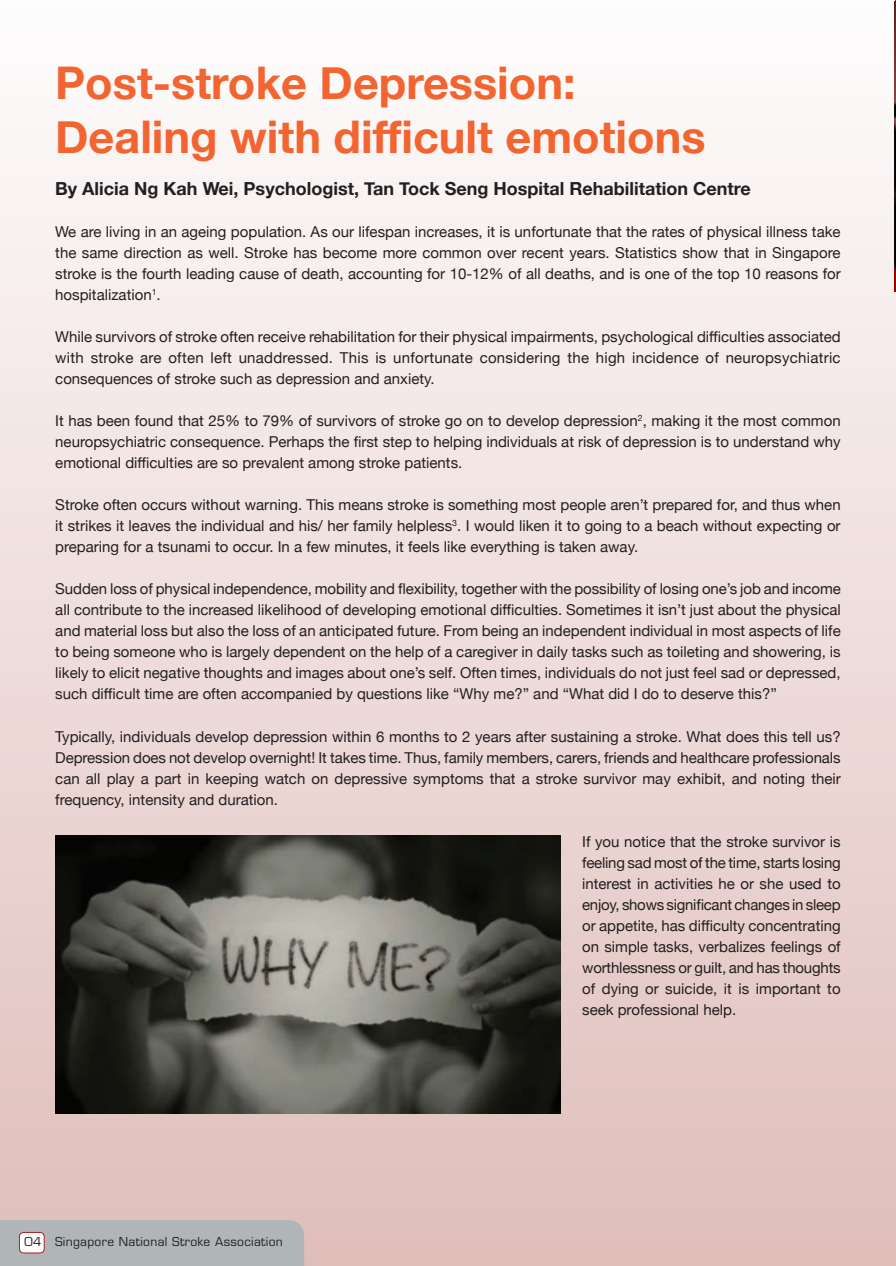
<style>
.page{position:relative;width:896px;height:1266px;background:#fff}
.page>*{position:absolute;margin:0;border:0;box-sizing:border-box;transform-origin:0 0}
.t1{font:700 45px/54px "Helvetica Neue";color:#f26430}
.t2{font:700 18px "Helvetica Neue";color:#231f20}
.t3{font:15px/21px "Helvetica Neue";color:#231f20;text-align:justify}
.t4{font:12px "Eurostile LT Std";letter-spacing:.025em;color:#231f20}
</style>
<div class="page">
<div style="left:0;top:0;width:895px;height:1265px;background:linear-gradient(to bottom,#fefdfd,#dfbeba)"></div>
<img style="left:894px;top:2px;width:1px;height:268px">
<svg style="left:894px;top:270px;width:1px;height:22px"></svg>
<img style="left:55px;top:835px;width:506px;height:278px">
<div style="left:0;top:1219px;width:304px;height:47px;background:#b0b6b8"></div>
<h1 class="t1" style="left:55px;top:54px;width:651px">Post-stroke Depression:<br>Dealing with difficult emotions</h1>
<p class="t2" style="left:55px;top:172px;width:697px">By Alicia Ng Kah Wei, Psychologist, Tan Tock Seng Hospital Rehabilitation Centre</p>
<p class="t3" style="left:55px;top:220px;width:786px">We are living in an ageing population. As our lifespan increases, it is unfortunate that the rates of physical illness take the same direction as well. Stroke has become more common over recent years. Statistics show that in Singapore stroke is the fourth leading cause of death, accounting for 10-12% of all deaths, and is one of the top 10 reasons for hospitalization<sup>1</sup>.</p>
<p class="t3" style="left:55px;top:325px;width:786px">While survivors of stroke often receive rehabilitation for their physical impairments, psychological difficulties associated with stroke are often left unaddressed. This is unfortunate considering the high incidence of neuropsychiatric consequences of stroke such as depression and anxiety.</p>
<p class="t3" style="left:55px;top:409px;width:786px">It has been found that 25% to 79% of survivors of stroke go on to develop depression<sup>2</sup>, making it the most common neuropsychiatric consequence. Perhaps the first step to helping individuals at risk of depression is to understand why emotional difficulties are so prevalent among stroke patients.</p>
<p class="t3" style="left:55px;top:493px;width:786px">Stroke often occurs without warning. This means stroke is something most people aren’t prepared for, and thus when it strikes it leaves the individual and his/ her family helpless<sup>3</sup>. I would liken it to going to a beach without expecting or preparing for a tsunami to occur. In a few minutes, it feels like everything is taken away.</p>
<p class="t3" style="left:55px;top:577px;width:787px">Sudden loss of physical independence, mobility and flexibility, together with the possibility of losing one’s job and income all contribute to the increased likelihood of developing emotional difficulties. Sometimes it isn’t just about the physical and material loss but also the loss of an anticipated future. From being an independent individual in most aspects of life to being someone who is largely dependent on the help of a caregiver in daily tasks such as toileting and showering, is likely to elicit negative thoughts and images about one’s self. Often times, individuals do not just feel sad or depressed, such difficult time are often accompanied by questions like “Why me?” and “What did I do to deserve this?”</p>
<p class="t3" style="left:55px;top:724px;width:787px">Typically, individuals develop depression within 6 months to 2 years after sustaining a stroke. What does this tell us?<br>Depression does not develop overnight! It takes time. Thus, family members, carers, friends and healthcare professionals can all play a part in keeping watch on depressive symptoms that a stroke survivor may exhibit, and noting their frequency, intensity and duration.</p>
<p class="t3" style="left:582px;top:829px;width:260px">If you notice that the stroke survivor is feeling sad most of the time, starts losing interest in activities he or she used to enjoy, shows significant changes in sleep or appetite, has difficulty concentrating on simple tasks, verbalizes feelings of worthlessness or guilt, and has thoughts of dying or suicide, it is important to seek professional help.</p>
<p class="t4" style="left:25px;top:1234px;width:260px">04 Singapore National Stroke Association</p>
</div>
